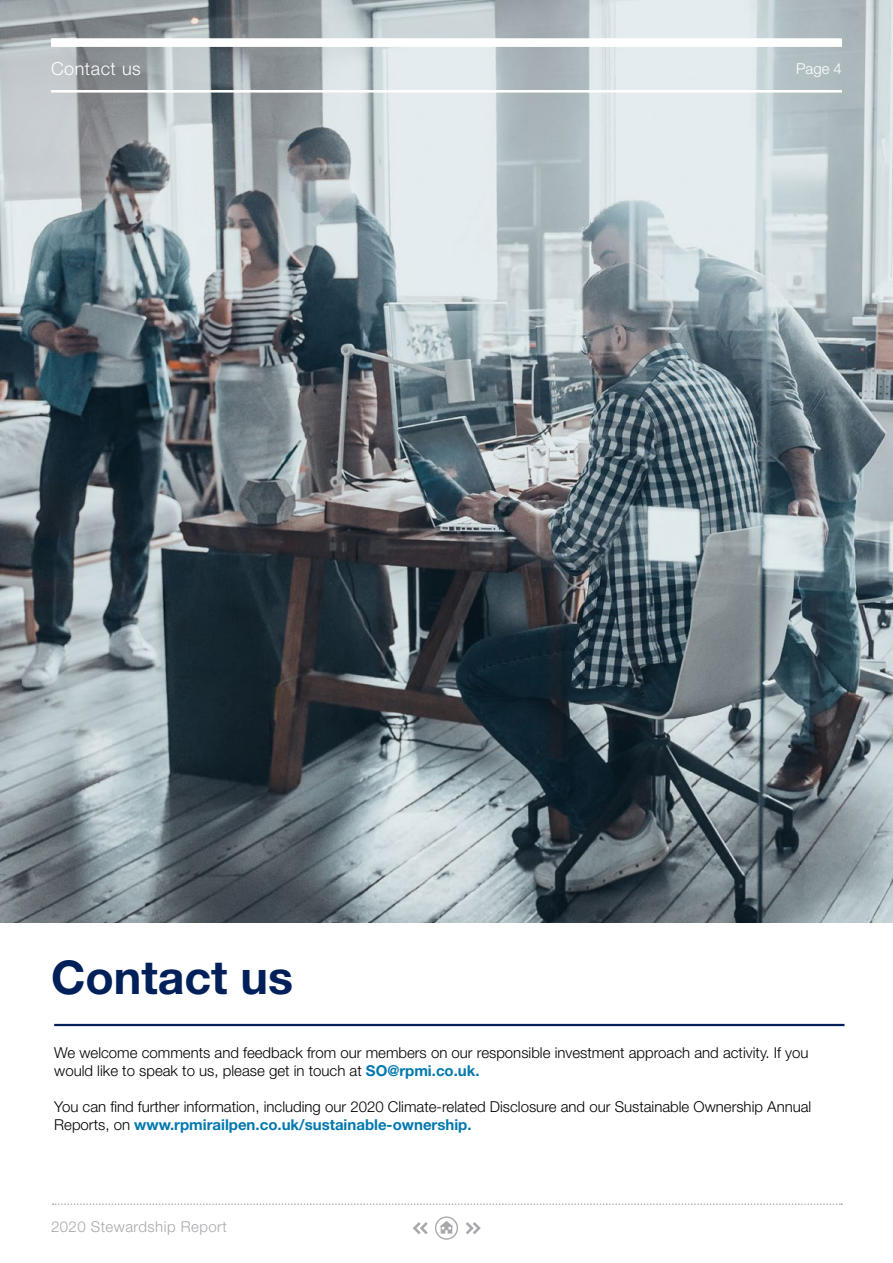
<style>
.page{position:relative;width:893px;height:1263px;background:#fff}
.page>*{position:absolute;margin:0;border:0;box-sizing:border-box;transform-origin:0 0}
.t1{font:700 46.5px "Helvetica Neue LT Std";color:#00205a}
.t2{font:300 18px "Helvetica Neue LT Std";letter-spacing:.03em;color:#fff}
.t3{font:300 15px/18px "Helvetica Neue LT Std";color:#000}
.t4{font:300 15px "Helvetica Neue LT Std";letter-spacing:.03em;color:#a7a9ac}
.t5{font:300 15px "Helvetica Neue LT Std";color:#fff}
.s1{font-weight:700;color:#0078ae}
</style>
<div class="page">
<div style="left:435px;top:1216px;width:23px;height:24px;border:1px solid #a7a9ac;border-radius:50%"></div>
<svg style="left:53px;top:1203px;width:789px;height:2px"></svg>
<svg style="left:466px;top:1222px;width:15px;height:12px"></svg>
<svg style="left:413px;top:1222px;width:15px;height:12px"></svg>
<svg style="left:440px;top:1221px;width:13px;height:12px"></svg>
<img style="left:0;top:0;width:893px;height:923px">
<hr style="left:54px;top:1024px;width:790px;height:2px;background:#00205a">
<div style="left:51px;top:38px;width:791px;height:9px;background:#fff"></div>
<hr style="left:51px;top:90px;width:791px;height:3px;background:#fff">
<p class="t2" style="left:51px;top:57px;width:91px">Contact us</p>
<p class="t5" style="left:796px;top:59px;width:47px">Page 4</p>
<h1 class="t1" style="left:51px;top:949px;width:244px">Contact us</h1>
<p class="t3" style="left:54px;top:1043px;width:756px">We welcome comments and feedback from our members on our responsible investment approach and activity. If you would like to speak to us, please get in touch at <span class="s1">SO@rpmi.co.uk.</span></p>
<p class="t3" style="left:54px;top:1097px;width:759px">You can find further information, including our 2020 Climate-related Disclosure and our Sustainable Ownership Annual<br>Reports, on <span class="s1">www.rpmirailpen.co.uk/sustainable-ownership.</span></p>
<p class="t4" style="left:51px;top:1218px;width:177px">2020 Stewardship Report</p>
</div>
